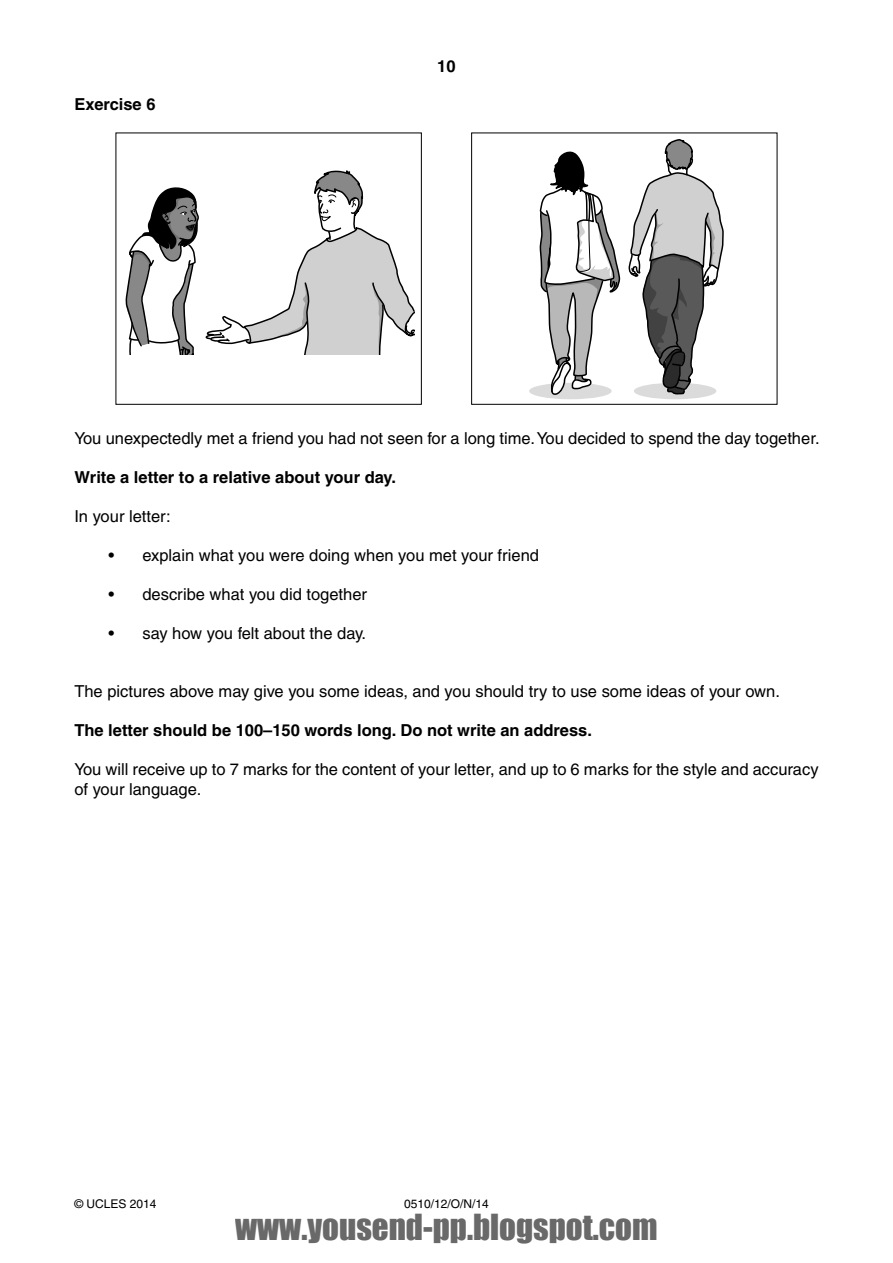
<style>
.page{position:relative;width:893px;height:1263px;background:#fff}
.page>*{position:absolute;margin:0;border:0;box-sizing:border-box;transform-origin:0 0}
.t1{font:33px "Impact";color:#696969}
.t2{font:16.5px/19.5px "Helvetica";color:#000}
.t3{font:700 16.5px "Helvetica";color:#000}
.t4{font:12px "Helvetica";color:#000}
</style>
<div class="page">
<svg style="left:125px;top:170px;width:289px;height:185px"></svg>
<div style="left:116px;top:133px;width:306px;height:272px;border:1px solid #000"></div>
<div style="left:634px;top:383px;width:82px;height:16px;background:#dbdbdb;border-radius:50%"></div>
<div style="left:529px;top:383px;width:83px;height:16px;background:#dbdbdb;border-radius:50%"></div>
<svg style="left:539px;top:151px;width:82px;height:246px"></svg>
<svg style="left:628px;top:139px;width:96px;height:256px"></svg>
<div style="left:471px;top:133px;width:306px;height:272px;border:1px solid #000"></div>
<p class="t3" style="left:74px;top:98px;width:83px">Exercise 6</p>
<p class="t3" style="left:437px;top:60px;width:20px">10</p>
<p class="t2" style="left:74px;top:430px;width:747px">You unexpectedly met a friend you had not seen for a long time. You decided to spend the day together.</p>
<p class="t3" style="left:74px;top:471px;width:323px">Write a letter to a relative about your day.</p>
<p class="t2" style="left:74px;top:508px;width:98px">In your letter:</p>
<p class="t2" style="left:108px;top:547px;width:432px">• explain what you were doing when you met your friend</p>
<p class="t2" style="left:108px;top:586px;width:260px">• describe what you did together</p>
<p class="t2" style="left:108px;top:625px;width:259px">• say how you felt about the day.</p>
<p class="t2" style="left:74px;top:683px;width:707px">The pictures above may give you some ideas, and you should try to use some ideas of your own.</p>
<p class="t3" style="left:74px;top:724px;width:519px">The letter should be 100–150 words long. Do not write an address.</p>
<p class="t2" style="left:74px;top:761px;width:746px">You will receive up to 7 marks for the content of your letter, and up to 6 marks for the style and accuracy of your language.</p>
<p class="t4" style="left:74px;top:1199px;width:84px">© UCLES 2014</p>
<p class="t4" style="left:404px;top:1199px;width:86px">0510/12/O/N/14</p>
<h1 class="t1" style="left:235px;top:1207px;width:424px">www.yousend-pp.blogspot.com</h1>
</div>
